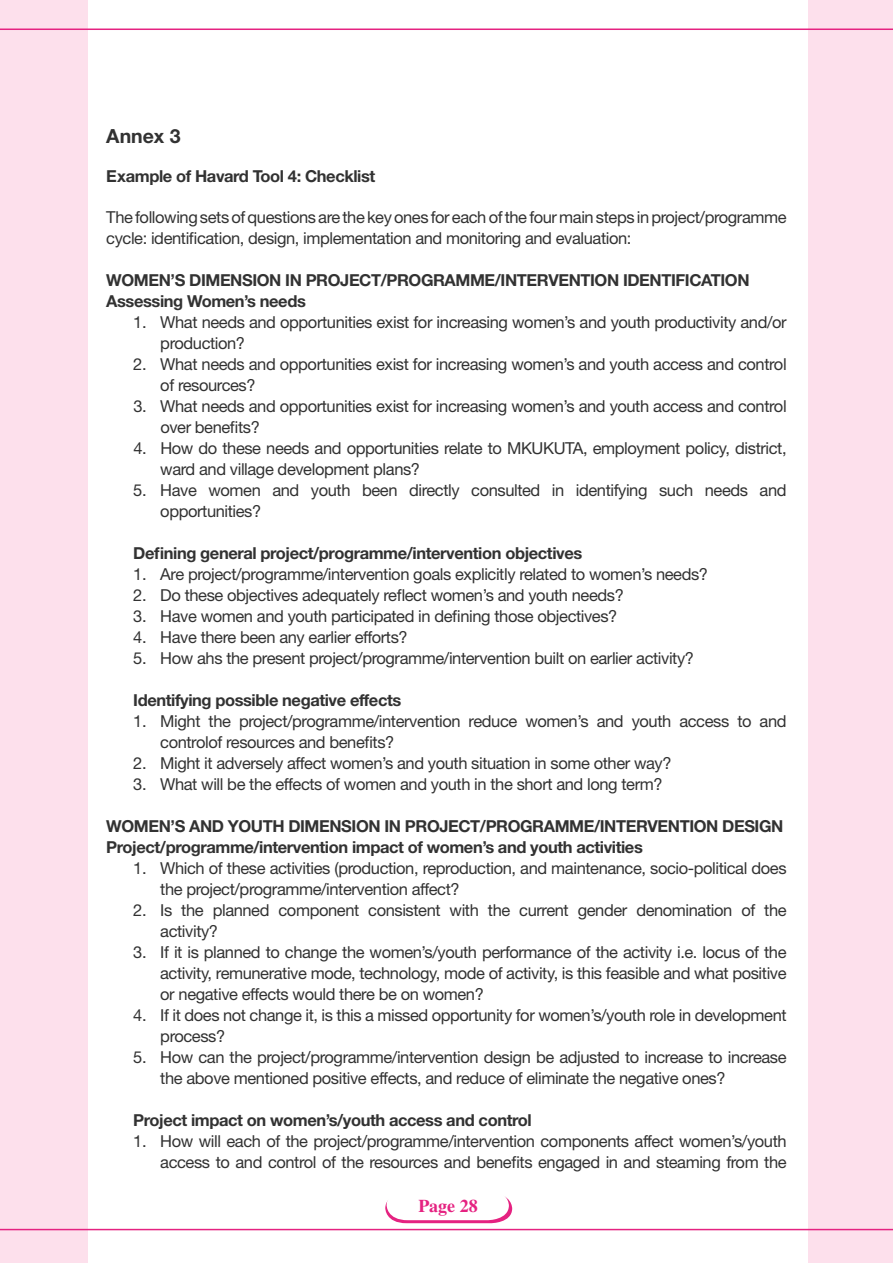
<style>
.page{position:relative;width:893px;height:1263px;background:#fff}
.page>*{position:absolute;margin:0;border:0;box-sizing:border-box;transform-origin:0 0}
.t1{font:700 19.5px "Helvetica Neue";color:#323232}
.t2{font:700 18px "Times";color:#e52281}
.t3{font:16.5px/21px "Helvetica Neue";letter-spacing:-.025em;color:#323232}
.t4{font:700 16.5px/21px "Helvetica Neue";letter-spacing:-.025em;color:#323232}
</style>
<div class="page">
<div style="left:808px;top:0;width:85px;height:1263px;background:#fde0ec"></div>
<div style="left:0;top:0;width:88px;height:1263px;background:#fde0ec"></div>
<hr style="left:0;top:29px;width:893px;height:1px;background:#e52281">
<hr style="left:0;top:1229px;width:893px;height:1px;background:#e52281">
<svg style="left:385px;top:1196px;width:127px;height:27px"></svg>
<p class="t1" style="left:106px;top:124px;width:76px">Annex 3</p>
<p class="t4" style="left:106px;top:166px;width:271px">Example of Havard Tool 4: Checklist</p>
<p class="t3" style="left:106px;top:207px;width:682px">The following sets of questions are the key ones for each of the four main steps in project/programme cycle: identification, design, implementation and monitoring and evaluation:</p>
<p class="t4" style="left:106px;top:269px;width:645px">WOMEN’S DIMENSION IN PROJECT/PROGRAMME/INTERVENTION IDENTIFICATION<br>Assessing Women’s needs</p>
<p class="t3" style="left:160px;top:312px;width:628px;text-indent:-27px">1. What needs and opportunities exist for increasing women’s and youth productivity and/or production?</p>
<p class="t3" style="left:160px;top:354px;width:628px;text-indent:-27px">2. What needs and opportunities exist for increasing women’s and youth access and control of resources?</p>
<p class="t3" style="left:160px;top:396px;width:628px;text-indent:-27px">3. What needs and opportunities exist for increasing women’s and youth access and control over benefits?</p>
<p class="t3" style="left:160px;top:438px;width:628px;text-indent:-27px">4. How do these needs and opportunities relate to MKUKUTA, employment policy, district, ward and village development plans?</p>
<p class="t3" style="left:160px;top:480px;width:628px;text-indent:-27px">5. Have women and youth been directly consulted in identifying such needs and opportunities?</p>
<p class="t4" style="left:133px;top:542px;width:450px">Defining general project/programme/intervention objectives</p>
<p class="t3" style="left:133px;top:564px;width:576px">1. Are project/programme/intervention goals explicitly related to women’s needs?</p>
<p class="t3" style="left:133px;top:585px;width:492px">2. Do these objectives adequately reflect women’s and youth needs?</p>
<p class="t3" style="left:133px;top:606px;width:486px">3. Have women and youth participated in defining those objectives?</p>
<p class="t3" style="left:133px;top:627px;width:276px">4. Have there been any earlier efforts?</p>
<p class="t3" style="left:133px;top:648px;width:562px">5. How ahs the present project/programme/intervention built on earlier activity?</p>
<p class="t4" style="left:133px;top:689px;width:270px">Identifying possible negative effects</p>
<p class="t3" style="left:160px;top:711px;width:628px;text-indent:-27px">1. Might the project/programme/intervention reduce women’s and youth access to and controlof resources and benefits?</p>
<p class="t3" style="left:133px;top:753px;width:540px">2. Might it adversely affect women’s and youth situation in some other way?</p>
<p class="t3" style="left:133px;top:774px;width:531px">3. What will be the effects of women and youth in the short and long term?</p>
<p class="t4" style="left:106px;top:815px;width:679px">WOMEN’S AND YOUTH DIMENSION IN PROJECT/PROGRAMME/INTERVENTION DESIGN<br>Project/programme/intervention impact of women’s and youth activities</p>
<p class="t3" style="left:160px;top:858px;width:628px;text-indent:-27px">1. Which of these activities (production, reproduction, and maintenance, socio-political does the project/programme/intervention affect?</p>
<p class="t3" style="left:160px;top:900px;width:628px;text-indent:-27px">2. Is the planned component consistent with the current gender denomination of the activity?</p>
<p class="t3" style="left:160px;top:942px;width:628px;text-align:justify;text-indent:-27px">3. If it is planned to change the women’s/youth performance of the activity i.e. locus of the activity, remunerative mode, technology, mode of activity, is this feasible and what positive or negative effects would there be on women?</p>
<p class="t3" style="left:160px;top:1005px;width:628px;text-indent:-27px">4. If it does not change it, is this a missed opportunity for women’s/youth role in development process?</p>
<p class="t3" style="left:160px;top:1047px;width:628px;text-indent:-27px">5. How can the project/programme/intervention design be adjusted to increase to increase the above mentioned positive effects, and reduce of eliminate the negative ones?</p>
<p class="t4" style="left:133px;top:1109px;width:400px">Project impact on women’s/youth access and control</p>
<p class="t3" style="left:133px;top:1131px;width:655px;text-align:right">1. How will each of the project/programme/intervention components affect women’s/youth access to and control of the resources and benefits engaged in and steaming from the</p>
<p class="t2" style="left:418px;top:1195px;width:51px">Page 28</p>
</div>
